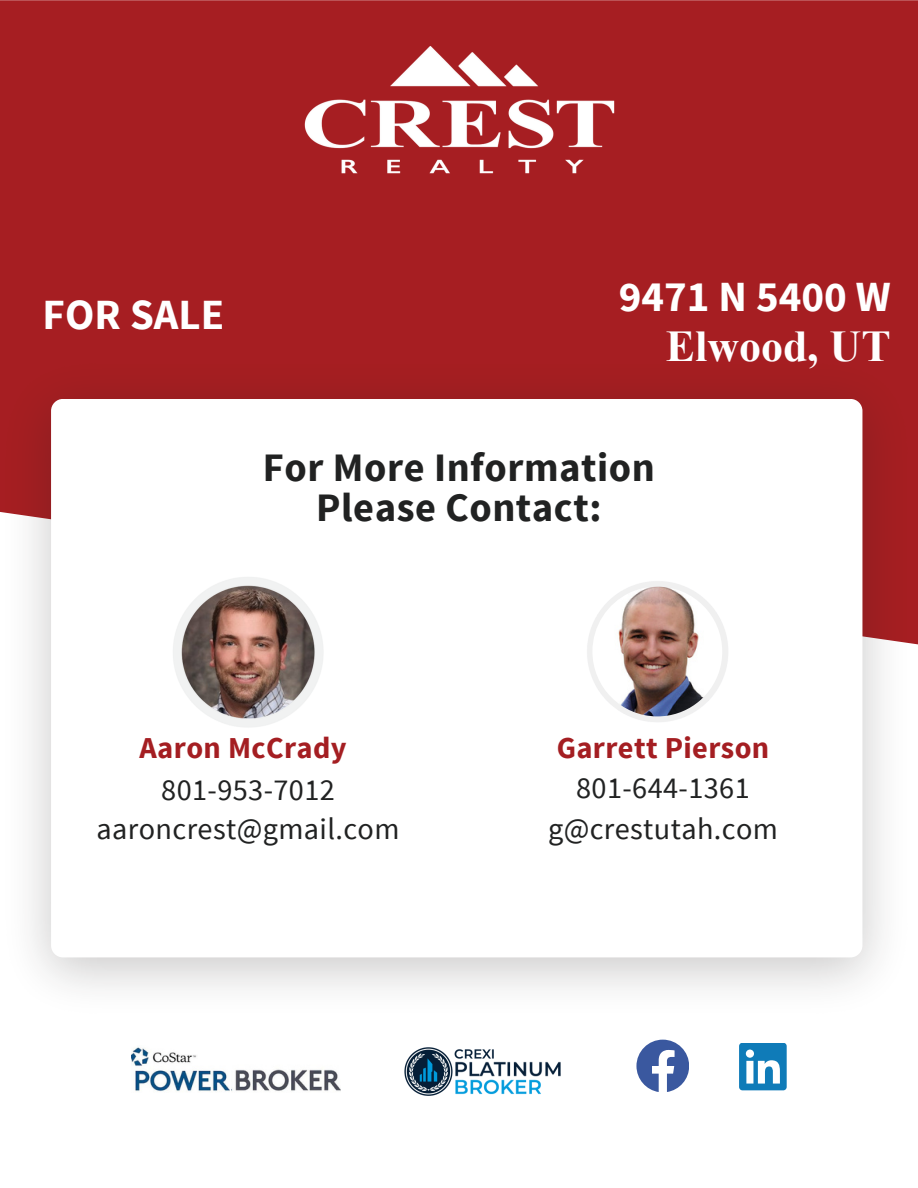
<style>
.page{position:relative;width:918px;height:1188px;background:#fff}
.page>*{position:absolute;margin:0;border:0;box-sizing:border-box;transform-origin:0 0}
.t1{font:700 43.95px "Times New Roman";color:#fff}
.t2{font:700 43.05px "Source Sans Pro";color:#fff}
.t3{font:700 40.35px/40px "Source Sans Pro";letter-spacing:.015em;color:#212222;text-align:center}
.t4{font:30.3px "Source Sans Pro";letter-spacing:.015em;color:#212222}
.t5{font:700 30.3px "Source Sans Pro";letter-spacing:.015em;color:#a41e22}
</style>
<div class="page">
<div style="left:0;top:0;width:918px;height:644px;background:#a61e22"></div>
<img style="left:0;top:342px;width:917px;height:646px">
<div style="left:51px;top:399px;width:811px;height:558px;background:#fff;border-radius:12px"></div>
<img style="left:173px;top:577px;width:150px;height:150px">
<img style="left:297px;top:38px;width:324px;height:142px">
<img style="left:587px;top:581px;width:141px;height:141px">
<img style="left:592px;top:587px;width:130px;height:129px">
<img style="left:131px;top:1047px;width:99px;height:45px">
<img style="left:232px;top:1069px;width:108px;height:22px">
<svg style="left:636px;top:1040px;width:53px;height:52px"></svg>
<svg style="left:739px;top:1043px;width:48px;height:47px"></svg>
<img style="left:404px;top:1047px;width:48px;height:49px">
<img style="left:455px;top:1079px;width:86px;height:16px">
<img style="left:452px;top:1061px;width:109px;height:16px">
<img style="left:454px;top:1049px;width:40px;height:10px">
<h2 class="t2" style="left:43px;top:287px;width:183px">FOR SALE</h2>
<p class="t2" style="left:619px;top:268px;width:273px">9471 N 5400 W</p>
<p class="t1" style="left:666px;top:322px;width:226px">Elwood, UT</p>
<p class="t3" style="left:263px;top:447px;width:393px">For More Information<br>Please Contact:</p>
<p class="t5" style="left:140px;top:728px;width:209px">Aaron McCrady</p>
<h1 class="t4" style="left:161px;top:770px;width:175px">801-953-7012</h1>
<h2 class="t4" style="left:97px;top:809px;width:304px">aaroncrest@gmail.com</h2>
<p class="t5" style="left:557px;top:728px;width:214px">Garrett Pierson</p>
<p class="t4" style="left:576px;top:768px;width:175px">801-644-1361</p>
<h3 class="t4" style="left:548px;top:809px;width:231px">g@crestutah.com</h3>
</div>
